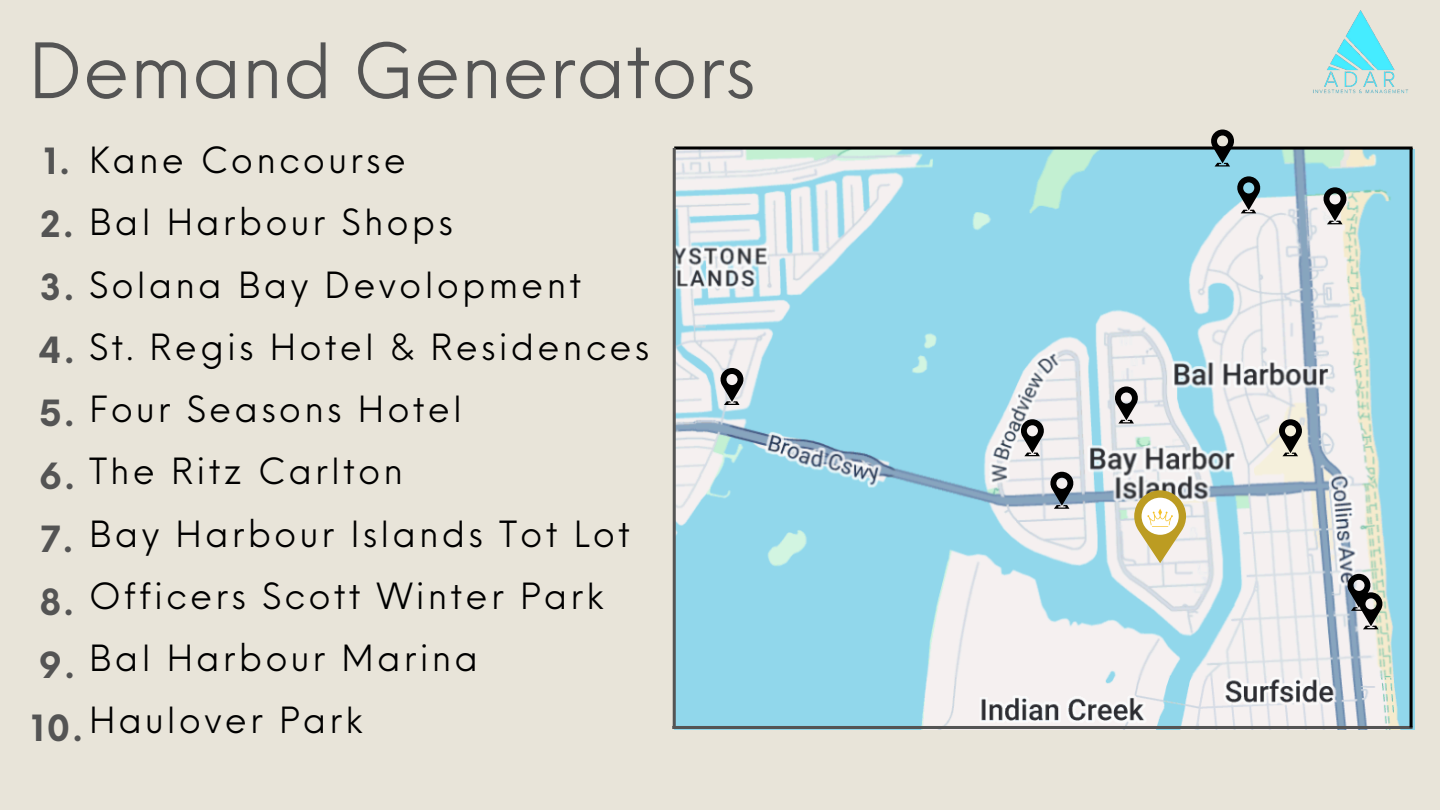
<style>
.page{position:relative;width:1440px;height:810px;background:#e8e4d9}
.page>*{position:absolute;margin:0;border:0;box-sizing:border-box;transform-origin:0 0}
.t1{font:74.3px "Neue Einstellung";color:#545454}
.t2{font:35.3px "Neue Einstellung";letter-spacing:.09em;color:#000}
.t3{font:700 35.3px/63px "Neue Einstellung";color:#545454;text-align:center}
</style>
<div class="page">
<img style="left:676px;top:150px;width:738px;height:579px">
<svg style="left:1134px;top:490px;width:52px;height:73px;background:#dbce9f"></svg>
<svg style="left:674px;top:146px;width:739px;height:4px;background:#303534"></svg>
<hr style="left:672px;top:726px;width:741px;height:3px;background:#545454">
<hr style="left:673px;top:148px;width:3px;height:579px;background:#545454">
<hr style="left:1410px;top:148px;width:3px;height:579px;background:#000">
<svg style="left:1050px;top:472px;width:24px;height:37px"></svg>
<svg style="left:1279px;top:419px;width:24px;height:37px"></svg>
<svg style="left:720px;top:368px;width:24px;height:37px"></svg>
<svg style="left:1347px;top:574px;width:36px;height:55px;background:#777c7b"></svg>
<svg style="left:1323px;top:187px;width:24px;height:37px"></svg>
<svg style="left:1020px;top:419px;width:24px;height:37px"></svg>
<svg style="left:1237px;top:176px;width:24px;height:37px"></svg>
<svg style="left:1211px;top:130px;width:24px;height:37px"></svg>
<svg style="left:1114px;top:386px;width:24px;height:38px"></svg>
<img style="left:1313px;top:10px;width:95px;height:84px">
<p class="t1" style="left:28px;top:5px;width:729px">Demand Generators</p>
<p class="t3" style="left:31px;top:126px;width:53px">1.<br>2.<br>3.<br>4.<br>5.<br>6.<br>7.<br>8.<br>9.<br>10.</p>
<h1 class="t2" style="left:89px;top:129px;width:318px">Kane Concourse</h1>
<p class="t2" style="left:89px;top:191px;width:366px">Bal Harbour Shops</p>
<h2 class="t2" style="left:89px;top:253px;width:494px">Solana Bay Devolopment</h2>
<p class="t2" style="left:89px;top:315px;width:562px">St. Regis Hotel &amp; Residences</p>
<p class="t2" style="left:89px;top:378px;width:375px">Four Seasons Hotel</p>
<p class="t2" style="left:89px;top:440px;width:316px">The Ritz Carlton</p>
<p class="t2" style="left:89px;top:502px;width:543px">Bay Harbour Islands Tot Lot</p>
<p class="t2" style="left:89px;top:564px;width:516px">Officers Scott Winter Park</p>
<p class="t2" style="left:89px;top:627px;width:391px">Bal Harbour Marina</p>
<p class="t2" style="left:89px;top:689px;width:275px">Haulover Park</p>
</div>
